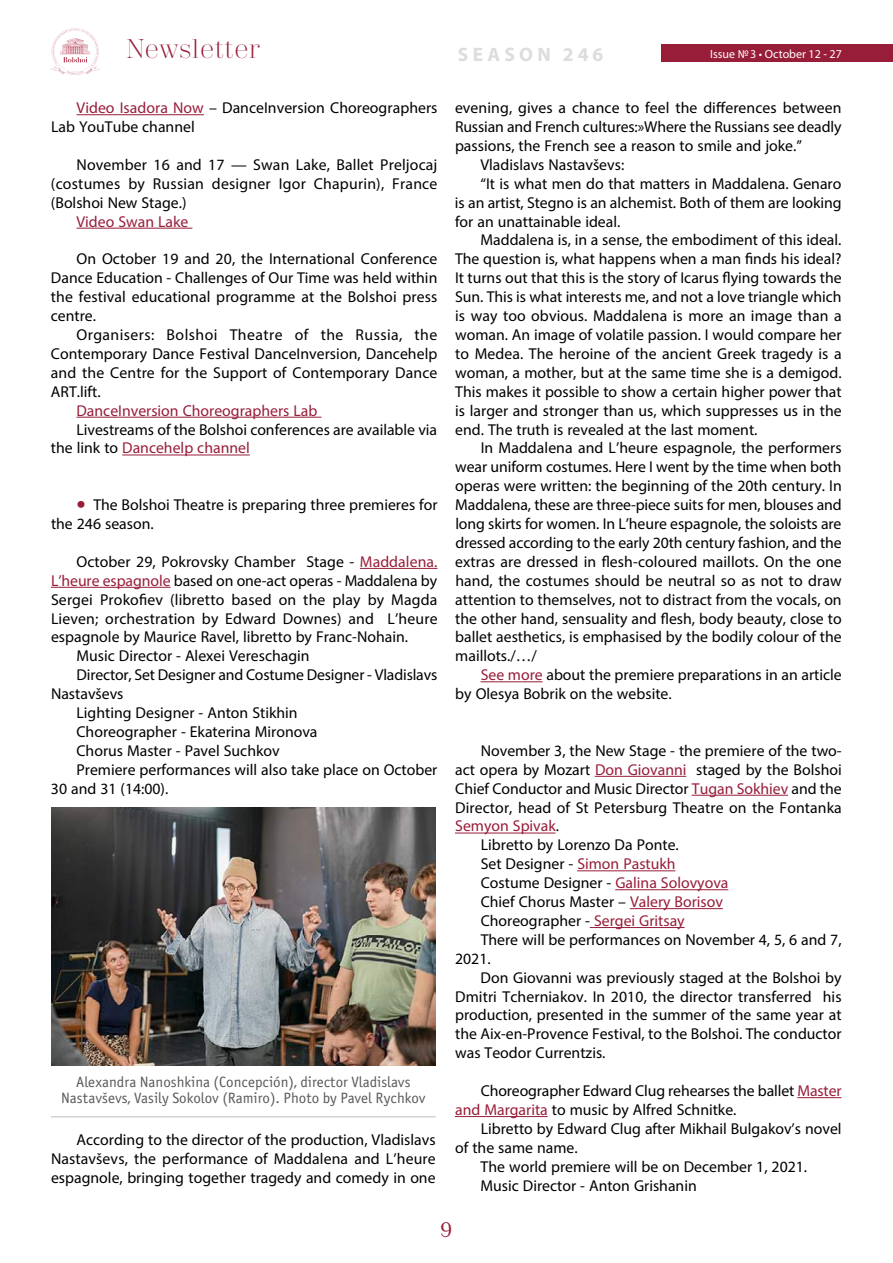
<style>
.page{position:relative;width:893px;height:1263px;background:#fff}
.page>*{position:absolute;margin:0;border:0;box-sizing:border-box;transform-origin:0 0}
.t1{font:300 27px "Trivia Serif";color:#981d39}
.t2{font:21px "Trivia Serif 10 Demo";color:#981d39}
.t3{font:700 19.5px "Myriad Pro";letter-spacing:.22em;color:#dcddde}
.t4{font:15.75px/18.9px "Myriad Pro";color:#000}
.t5{font:15.75px "Myriad Pro";color:#981d39}
.t6{font:15px/16.5px "Officina Sans Book ITC";color:#58595b;text-align:center}
.t7{font:12px "Myriad Pro";color:#fff}
.s1{color:#981d39}
.s2{font-size:33px;color:#981d39}
.s3{color:#000}
</style>
<div class="page">
<div style="left:661px;top:45px;width:232px;height:17px;background:#981d39"></div>
<svg style="left:51px;top:28px;width:49px;height:47px"></svg>
<hr style="left:77px;top:114px;width:127px;height:1px;background:#981d39">
<hr style="left:77px;top:228px;width:115px;height:1px;background:#981d39">
<hr style="left:77px;top:417px;width:244px;height:1px;background:#981d39">
<hr style="left:122px;top:455px;width:128px;height:1px;background:#981d39">
<hr style="left:360px;top:568px;width:77px;height:1px;background:#981d39">
<hr style="left:51px;top:587px;width:120px;height:1px;background:#981d39">
<img style="left:51px;top:808px;width:385px;height:257px">
<hr style="left:51px;top:1116px;width:385px;height:1px;background:#d1d3d4">
<hr style="left:480px;top:681px;width:62px;height:1px;background:#981d39">
<hr style="left:595px;top:776px;width:91px;height:1px;background:#981d39">
<hr style="left:692px;top:795px;width:96px;height:1px;background:#981d39">
<hr style="left:455px;top:833px;width:101px;height:1px;background:#981d39">
<hr style="left:577px;top:870px;width:98px;height:1px;background:#981d39">
<hr style="left:615px;top:889px;width:113px;height:1px;background:#981d39">
<hr style="left:630px;top:908px;width:93px;height:1px;background:#981d39">
<hr style="left:590px;top:927px;width:94px;height:1px;background:#981d39">
<hr style="left:797px;top:1097px;width:44px;height:1px;background:#981d39">
<hr style="left:455px;top:1116px;width:93px;height:1px;background:#981d39">
<h1 class="t1" style="left:126px;top:35px;width:135px">Newsletter</h1>
<p class="t7" style="left:710px;top:46px;width:133px">Issue №3 • October 12 - 27</p>
<p class="t3" style="left:458px;top:41px;width:147px">SEASON 246</p>
<p class="t4" style="left:51px;top:98px;width:388px;text-indent:25px"><span class="s1">Video Isadora Now</span> – DanceInversion Choreographers<br>Lab YouTube channel</p>
<p class="t4" style="left:51px;top:155px;width:388px;text-align:justify;text-indent:26px">November 16 and 17 — Swan Lake, Ballet Preljocaj (costumes by Russian designer Igor Chapurin), France (Bolshoi New Stage.)</p>
<p class="t5" style="left:76px;top:212px;width:113px">Video Swan Lake</p>
<p class="t4" style="left:51px;top:249px;width:388px;text-align:justify;text-indent:26px">On October 19 and 20, the International Conference Dance Education - Challenges of Our Time was held within the festival educational programme at the Bolshoi press centre.</p>
<p class="t4" style="left:51px;top:325px;width:388px;text-align:justify;text-indent:26px">Organisers: Bolshoi Theatre of the Russia, the Contemporary Dance Festival DanceInversion, Dancehelp and the Centre for the Support of Contemporary Dance ART.lift.</p>
<p class="t5" style="left:76px;top:401px;width:242px">DanceInversion Choreographers Lab</p>
<p class="t4" style="left:51px;top:419px;width:388px;text-indent:25px">Livestreams of the Bolshoi conferences are available via the link to <span class="s1">Dancehelp channel</span></p>
<p class="t4" style="left:51px;top:495px;width:388px;text-indent:26px"><span class="s2">•</span> The Bolshoi Theatre is preparing three premieres for the 246 season.</p>
<p class="t4" style="left:77px;top:552px;width:362px">October 29, Pokrovsky Chamber Stage - <span class="s1">Maddalena.</span></p>
<p class="t4" style="left:51px;top:571px;width:388px"><span class="s1">L’heure espagnole</span> based on one-act operas - Maddalena by</p>
<p class="t4" style="left:51px;top:590px;width:388px">Sergei Prokofiev (libretto based on the play by Magda</p>
<p class="t4" style="left:51px;top:608px;width:388px">Lieven; orchestration by Edward Downes) and L’heure</p>
<p class="t4" style="left:51px;top:627px;width:359px">espagnole by Maurice Ravel, libretto by Franc-Nohain.</p>
<p class="t4" style="left:77px;top:646px;width:235px">Music Director - Alexei Vereschagin</p>
<p class="t4" style="left:77px;top:665px;width:362px">Director, Set Designer and Costume Designer - Vladislavs</p>
<p class="t4" style="left:51px;top:684px;width:74px">Nastavševs</p>
<p class="t4" style="left:77px;top:703px;width:223px">Lighting Designer - Anton Stikhin</p>
<p class="t4" style="left:77px;top:722px;width:243px">Choreographer - Ekaterina Mironova</p>
<p class="t4" style="left:76px;top:741px;width:205px">Chorus Master - Pavel Suchkov</p>
<p class="t4" style="left:76px;top:760px;width:362px">Premiere performances will also take place on October</p>
<p class="t4" style="left:51px;top:779px;width:119px">30 and 31 (14:00).</p>
<p class="t6" style="left:61px;top:1073px;width:366px">Alexandra Nanoshkina (Concepción), director Vladislavs<br>Nastavševs, Vasily Sokolov (Ramiro). Photo by Pavel Rychkov</p>
<p class="t4" style="left:51px;top:1130px;width:386px;text-align:justify;text-indent:25px">According to the director of the production, Vladislavs Nastavševs, the performance of Maddalena and L’heure espagnole, bringing together tragedy and comedy in one</p>
<p class="t4" style="left:455px;top:98px;width:388px">evening, gives a chance to feel the differences between</p>
<p class="t4" style="left:455px;top:117px;width:388px">Russian and French cultures:»Where the Russians see deadly</p>
<p class="t4" style="left:455px;top:136px;width:348px">passions, the French see a reason to smile and joke.”</p>
<p class="t4" style="left:480px;top:155px;width:145px">Vladislavs Nastavševs:</p>
<p class="t4" style="left:480px;top:174px;width:362px">“It is what men do that matters in Maddalena. Genaro</p>
<p class="t4" style="left:455px;top:193px;width:388px">is an artist, Stegno is an alchemist. Both of them are looking</p>
<p class="t4" style="left:455px;top:212px;width:167px">for an unattainable ideal.</p>
<p class="t4" style="left:481px;top:230px;width:362px">Maddalena is, in a sense, the embodiment of this ideal.</p>
<p class="t4" style="left:455px;top:249px;width:388px">The question is, what happens when a man finds his ideal?</p>
<p class="t4" style="left:455px;top:268px;width:388px">It turns out that this is the story of Icarus flying towards the</p>
<p class="t4" style="left:455px;top:287px;width:388px">Sun. This is what interests me, and not a love triangle which</p>
<p class="t4" style="left:455px;top:306px;width:388px">is way too obvious. Maddalena is more an image than a</p>
<p class="t4" style="left:455px;top:325px;width:388px">woman. An image of volatile passion. I would compare her</p>
<p class="t4" style="left:455px;top:344px;width:388px">to Medea. The heroine of the ancient Greek tragedy is a</p>
<p class="t4" style="left:455px;top:363px;width:388px">woman, a mother, but at the same time she is a demigod.</p>
<p class="t4" style="left:455px;top:382px;width:388px">This makes it possible to show a certain higher power that</p>
<p class="t4" style="left:455px;top:401px;width:388px">is larger and stronger than us, which suppresses us in the</p>
<p class="t4" style="left:455px;top:419px;width:304px">end. The truth is revealed at the last moment.</p>
<p class="t4" style="left:481px;top:438px;width:362px">In Maddalena and L’heure espagnole, the performers</p>
<p class="t4" style="left:455px;top:457px;width:388px">wear uniform costumes. Here I went by the time when both</p>
<p class="t4" style="left:455px;top:476px;width:388px">operas were written: the beginning of the 20th century. In</p>
<p class="t4" style="left:455px;top:495px;width:388px">Maddalena, these are three-piece suits for men, blouses and</p>
<p class="t4" style="left:455px;top:514px;width:388px">long skirts for women. In L’heure espagnole, the soloists are</p>
<p class="t4" style="left:455px;top:533px;width:388px">dressed according to the early 20th century fashion, and the</p>
<p class="t4" style="left:455px;top:552px;width:388px">extras are dressed in flesh-coloured maillots. On the one</p>
<p class="t4" style="left:455px;top:571px;width:388px">hand, the costumes should be neutral so as not to draw</p>
<p class="t4" style="left:455px;top:590px;width:388px">attention to themselves, not to distract from the vocals, on</p>
<p class="t4" style="left:455px;top:608px;width:388px">the other hand, sensuality and flesh, body beauty, close to</p>
<p class="t4" style="left:455px;top:627px;width:388px">ballet aesthetics, is emphasised by the bodily colour of the</p>
<p class="t4" style="left:455px;top:646px;width:83px">maillots./…/</p>
<p class="t4" style="left:481px;top:665px;width:362px"><span class="s1">See more</span> about the premiere preparations in an article</p>
<p class="t4" style="left:455px;top:684px;width:218px">by Olesya Bobrik on the website.</p>
<p class="t4" style="left:481px;top:741px;width:362px">November 3, the New Stage - the premiere of the two-</p>
<p class="t4" style="left:455px;top:760px;width:388px">act opera by Mozart <span class="s1">Don Giovanni</span> staged by the Bolshoi</p>
<p class="t4" style="left:455px;top:779px;width:388px">Chief Conductor and Music Director <span class="s1">Tugan Sokhiev</span> and the</p>
<p class="t4" style="left:455px;top:797px;width:388px">Director, head of St Petersburg Theatre on the Fontanka</p>
<p class="t5" style="left:455px;top:816px;width:105px">Semyon Spivak<span class="s3">.</span></p>
<p class="t4" style="left:481px;top:835px;width:200px">Libretto by Lorenzo Da Ponte.</p>
<p class="t4" style="left:481px;top:854px;width:196px">Set Designer - <span class="s1">Simon Pastukh</span></p>
<p class="t4" style="left:481px;top:873px;width:249px">Costume Designer - <span class="s1">Galina Solovyova</span></p>
<p class="t4" style="left:481px;top:892px;width:244px">Chief Chorus Master – <span class="s1">Valery Borisov</span></p>
<p class="t4" style="left:481px;top:911px;width:205px">Choreographer - <span class="s1">Sergei Gritsay</span></p>
<p class="t4" style="left:481px;top:930px;width:362px">There will be performances on November 4, 5, 6 and 7,</p>
<p class="t4" style="left:455px;top:949px;width:37px">2021.</p>
<p class="t4" style="left:481px;top:968px;width:362px">Don Giovanni was previously staged at the Bolshoi by</p>
<p class="t4" style="left:455px;top:986px;width:388px">Dmitri Tcherniakov. In 2010, the director transferred his</p>
<p class="t4" style="left:455px;top:1005px;width:388px">production, presented in the summer of the same year at</p>
<p class="t4" style="left:455px;top:1024px;width:388px">the Aix-en-Provence Festival, to the Bolshoi. The conductor</p>
<p class="t4" style="left:455px;top:1043px;width:152px">was Teodor Currentzis.</p>
<p class="t4" style="left:455px;top:1081px;width:388px;text-indent:25px">Choreographer Edward Clug rehearses the ballet <span class="s1">Master and Margarita</span> to music by Alfred Schnitke.</p>
<p class="t4" style="left:481px;top:1119px;width:362px">Libretto by Edward Clug after Mikhail Bulgakov’s novel</p>
<p class="t4" style="left:455px;top:1138px;width:124px">of the same name.</p>
<p class="t4" style="left:481px;top:1157px;width:328px">The world premiere will be on December 1, 2021.</p>
<p class="t4" style="left:481px;top:1175px;width:218px">Music Director - Anton Grishanin</p>
<h2 class="t2" style="left:441px;top:1217px;width:13px">9</h2>
</div>
